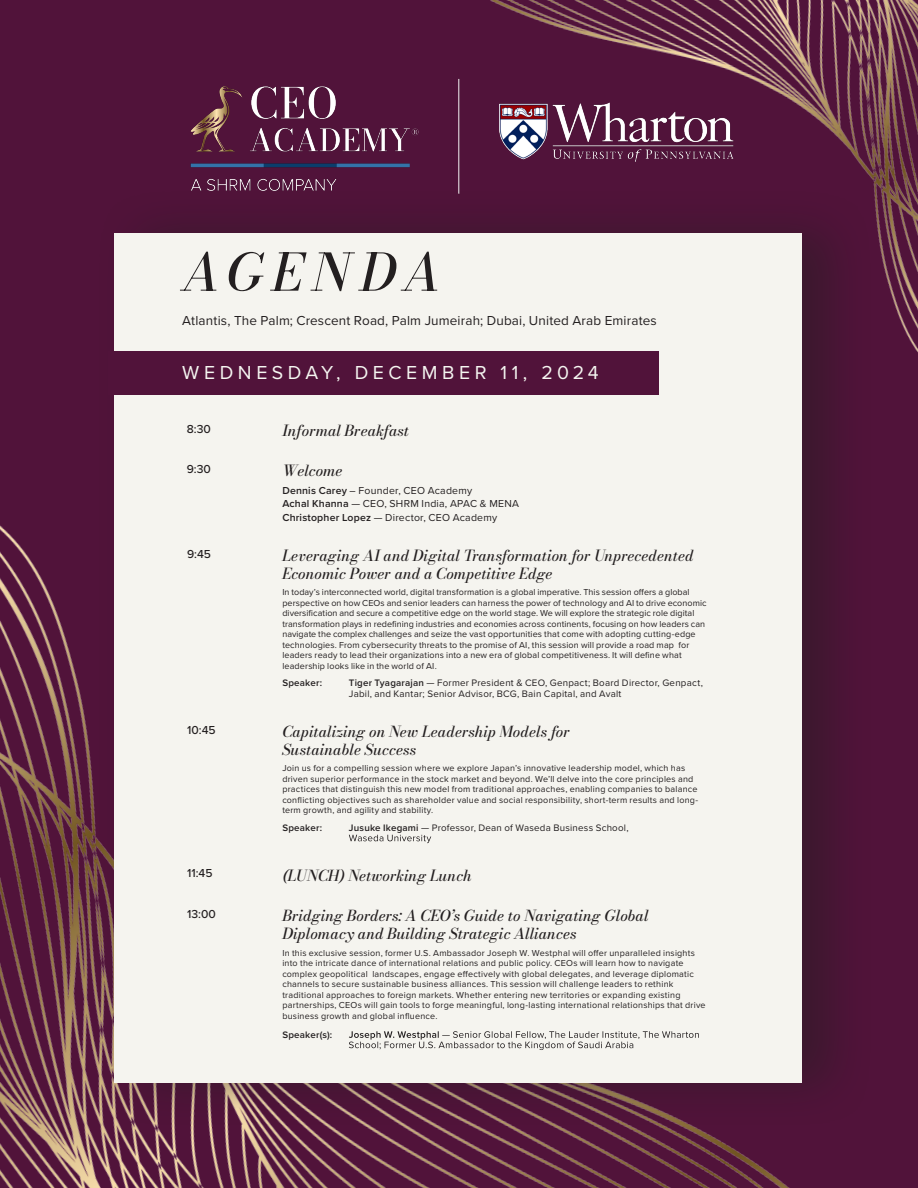
<style>
.page{position:relative;width:918px;height:1188px;background:#51133a}
.page>*{position:absolute;margin:0;border:0;box-sizing:border-box;transform-origin:0 0}
.t1{font:italic 51px "Bodoni Moda";letter-spacing:.16em;color:#231f20}
.t2{font:19.5px "Proxima Nova";letter-spacing:.23em;color:#f5f6f1}
.t3{font:italic 15px "Bodoni Moda";letter-spacing:.005em;color:#231f20}
.t4{font:13.5px "Proxima Nova";letter-spacing:.01em;color:#231f20}
.t5{font:500 12px "Proxima Nova";color:#231f20}
.t6{font:10.5px "Proxima Nova";letter-spacing:.02em;color:#231f20}
.t7{font:9.75px/10.5px "Proxima Nova";letter-spacing:.02em;color:#231f20}
.t8{font:600 9.75px "Proxima Nova";letter-spacing:.02em;color:#231f20}
.t9{font:9px/10.5px "Proxima Nova";letter-spacing:.025em;color:#231f20}
.s1{font-weight:600}
</style>
<div class="page">
<img style="left:0;top:525px;width:790px;height:663px">
<div style="left:95px;top:188px;width:779px;height:941px;background:#231f20;opacity:.5"></div>
<div style="left:114px;top:233px;width:687px;height:850px;background:#f5f4ef"></div>
<img style="left:178px;top:86px;width:179px;height:118px">
<img style="left:357px;top:0;width:561px;height:369px">
<div style="left:109px;top:351px;width:550px;height:44px;background:#51133a"></div>
<svg style="left:349px;top:835px;width:82px;height:8px"></svg>
<svg style="left:349px;top:1031px;width:350px;height:19px"></svg>
<p class="t1" style="left:182px;top:237px;width:260px">AGENDA</p>
<p class="t4" style="left:182px;top:311px;width:476px">Atlantis, The Palm; Crescent Road, Palm Jumeirah; Dubai, United Arab Emirates</p>
<p class="t2" style="left:182px;top:358px;width:418px">WEDNESDAY, DECEMBER 11, 2024</p>
<p class="t5" style="left:187px;top:420px;width:26px">8:30</p>
<p class="t5" style="left:187px;top:460px;width:26px">9:30</p>
<p class="t5" style="left:187px;top:545px;width:25px">9:45</p>
<p class="t5" style="left:187px;top:721px;width:30px">10:45</p>
<p class="t5" style="left:187px;top:864px;width:27px">11:45</p>
<p class="t5" style="left:187px;top:905px;width:30px">13:00</p>
<p class="t3" style="left:282px;top:420px;width:128px">Informal Breakfast</p>
<p class="t3" style="left:282px;top:460px;width:62px">Welcome</p>
<p class="t6" style="left:282px;top:482px;width:191px"><span class="s1">Dennis Carey</span> – Founder, CEO Academy</p>
<p class="t6" style="left:282px;top:496px;width:238px"><span class="s1">Achal Khanna</span> — CEO, SHRM India, APAC &amp; MENA</p>
<p class="t6" style="left:282px;top:509px;width:216px"><span class="s1">Christopher Lopez</span> — Director, CEO Academy</p>
<p class="t3" style="left:282px;top:545px;width:413px">Leveraging AI and Digital Transformation for Unprecedented</p>
<p class="t3" style="left:282px;top:563px;width:272px">Economic Power and a Competitive Edge</p>
<p class="t9" style="left:282px;top:587px;width:426px">In today’s interconnected world, digital transformation is a global imperative. This session offers a global perspective on how CEOs and senior leaders can harness the power of technology and AI to drive economic diversification and secure a competitive edge on the world stage. We will explore the strategic role digital transformation plays in redefining industries and economies across continents, focusing on how leaders can navigate the complex challenges and seize the vast opportunities that come with adopting cutting-edge technologies. From cybersecurity threats to the promise of AI, this session will provide a road map for leaders ready to lead their organizations into a new era of global competitiveness. It will define what leadership looks like in the world of AI.</p>
<p class="t8" style="left:282px;top:676px;width:41px">Speaker:</p>
<p class="t7" style="left:349px;top:677px;width:356px"><span class="s1">Tiger Tyagarajan</span> — Former President &amp; CEO, Genpact; Board Director, Genpact,<br>Jabil, and Kantar; Senior Advisor, BCG, Bain Capital, and Avalt</p>
<p class="t3" style="left:282px;top:721px;width:289px">Capitalizing on New Leadership Models for</p>
<p class="t3" style="left:282px;top:739px;width:135px">Sustainable Success</p>
<p class="t9" style="left:282px;top:763px;width:417px">Join us for a compelling session where we explore Japan’s innovative leadership model, which has driven superior performance in the stock market and beyond. We’ll delve into the core principles and practices that distinguish this new model from traditional approaches, enabling companies to balance conflicting objectives such as shareholder value and social responsibility, short-term results and long&shy;term growth, and agility and stability.</p>
<p class="t8" style="left:282px;top:820px;width:41px">Speaker:</p>
<p class="t7" style="left:349px;top:822px;width:281px"><span class="s1">Jusuke Ikegami</span> — Professor, Dean of Waseda Business School,</p>
<p class="t3" style="left:282px;top:865px;width:191px">(LUNCH) Networking Lunch</p>
<p class="t3" style="left:282px;top:905px;width:368px">Bridging Borders: A CEO’s Guide to Navigating Global</p>
<p class="t3" style="left:282px;top:923px;width:296px">Diplomacy and Building Strategic Alliances</p>
<p class="t9" style="left:282px;top:947px;width:425px">In this exclusive session, former U.S. Ambassador Joseph W. Westphal will offer unparalleled insights into the intricate dance of international relations and public policy. CEOs will learn how to navigate complex geopolitical landscapes, engage effectively with global delegates, and leverage diplomatic channels to secure sustainable business alliances. This session will challenge leaders to rethink traditional approaches to foreign markets. Whether entering new territories or expanding existing partnerships, CEOs will gain tools to forge meaningful, long-lasting international relationships that drive business growth and global influence.</p>
<p class="t8" style="left:282px;top:1027px;width:51px">Speaker(s):</p>
</div>
